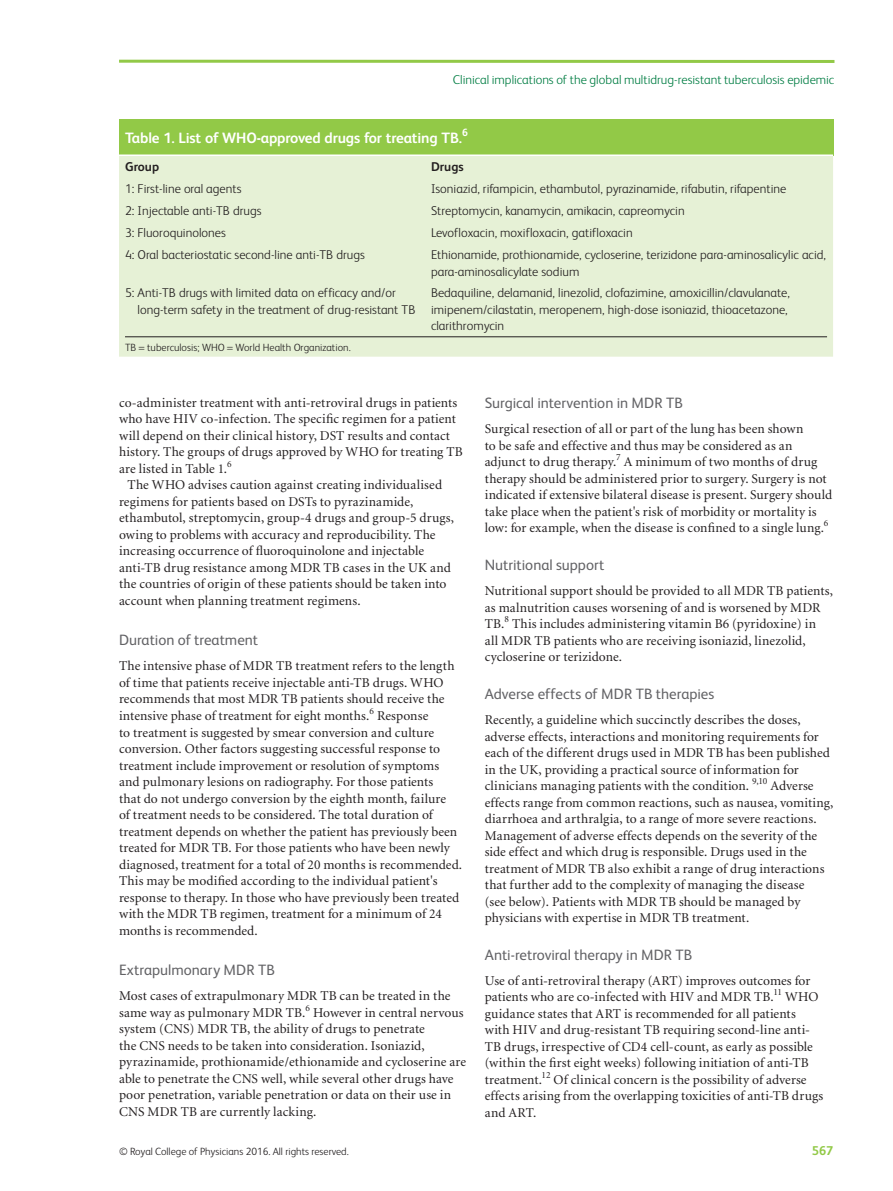
<style>
.page{position:relative;width:893px;height:1191px;background:#fff}
.page>*{position:absolute;margin:0;border:0;box-sizing:border-box;transform-origin:0 0}
.t1{font:15px "FS Albert";color:#636366}
.t2{font:700 15px "FS Albert";letter-spacing:-.01em;color:#fff}
.t3{font:13.5px/16.5px "Minion";letter-spacing:.005em;color:#231f20}
.t4{font:300 12.75px/16.5px "FS Albert";color:#231f20}
.t5{font:300 12.75px "FS Albert";color:#007d43}
.t6{font:700 12.75px "FS Albert";color:#231f20}
.t7{font:700 12.75px "FS Albert";color:#92c947}
.t8{font:300 10.5px "FS Albert";color:#231f20}
.t9{font:700 10.5px "FS Albert";color:#fff}
</style>
<div class="page">
<hr style="left:119px;top:60px;width:715px;height:3px;background:#92c947">
<div style="left:119px;top:119px;width:714px;height:36px;background:#92c947"></div>
<div style="left:119px;top:156px;width:714px;height:201px;background:#e6f1d6"></div>
<hr style="left:119px;top:154px;width:714px;height:2px;background:#fff">
<hr style="left:125px;top:336px;width:702px;height:1px;background:#231f20">
<svg style="left:139px;top:346px;width:6px;height:3px"></svg>
<svg style="left:227px;top:346px;width:6px;height:3px"></svg>
<p class="t5" style="left:453px;top:75px;width:383px">Clinical implications of the global multidrug-resistant tuberculosis epidemic</p>
<p class="t2" style="left:125px;top:132px;width:339px">Table 1. List of WHO-approved drugs for treating TB .</p>
<p class="t9" style="left:462px;top:128px;width:7px">6</p>
<p class="t6" style="left:125px;top:162px;width:36px">Group</p>
<p class="t6" style="left:431px;top:162px;width:34px">Drugs</p>
<p class="t4" style="left:125px;top:182px;width:118px">1: First-line oral agents</p>
<p class="t4" style="left:431px;top:182px;width:357px">Isoniazid, rifampicin, ethambutol, pyrazinamide, rifabutin, rifapentine</p>
<p class="t4" style="left:125px;top:204px;width:138px">2: Injectable anti-TB drugs</p>
<p class="t4" style="left:431px;top:204px;width:255px">Streptomycin, kanamycin, amikacin, capreomycin</p>
<p class="t4" style="left:125px;top:226px;width:102px">3: Fluoroquinolones</p>
<p class="t4" style="left:431px;top:226px;width:203px">Levofloxacin, moxifloxacin, gatifloxacin</p>
<p class="t4" style="left:125px;top:248px;width:241px">4: Oral bacteriostatic second-line anti-TB drugs</p>
<p class="t4" style="left:431px;top:248px;width:396px">Ethionamide, prothionamide, cycloserine, terizidone para-aminosalicylic acid, para-aminosalicylate sodium</p>
<p class="t4" style="left:138px;top:286px;width:279px;text-indent:-13px">5: Anti-TB drugs with limited data on efficacy and/or long-term safety in the treatment of drug-resistant TB</p>
<p class="t4" style="left:431px;top:286px;width:360px">Bedaquiline, delamanid, linezolid, clofazimine, amoxicillin/clavulanate, imipenem/cilastatin, meropenem, high-dose isoniazid, thioacetazone, clarithromycin</p>
<p class="t8" style="left:125px;top:343px;width:227px">TB tuberculosis; WHO World Health Organization.</p>
<p class="t3" style="left:119px;top:395px;width:340px">co-administer treatment with anti-retroviral drugs in patients</p>
<p class="t3" style="left:119px;top:412px;width:338px">who have HIV co-infection. The specific regimen for a patient</p>
<p class="t3" style="left:119px;top:428px;width:333px">will depend on their clinical history, DST results and contact</p>
<p class="t3" style="left:119px;top:445px;width:345px">history. The groups of drugs approved by WHO for treating TB</p>
<p class="t3" style="left:119px;top:461px;width:114px">are listed in Table 1. <sup>6</sup></p>
<p class="t3" style="left:128px;top:478px;width:316px">The WHO advises caution against creating individualised</p>
<p class="t3" style="left:119px;top:494px;width:296px">regimens for patients based on DSTs to pyrazinamide,</p>
<p class="t3" style="left:119px;top:511px;width:336px">ethambutol, streptomycin, group-4 drugs and group-5 drugs,</p>
<p class="t3" style="left:119px;top:527px;width:318px">owing to problems with accuracy and reproducibility. The</p>
<p class="t3" style="left:119px;top:544px;width:307px">increasing occurrence of fluoroquinolone and injectable</p>
<p class="t3" style="left:119px;top:560px;width:333px">anti-TB drug resistance among MDR TB cases in the UK and</p>
<p class="t3" style="left:119px;top:577px;width:329px">the countries of origin of these patients should be taken into</p>
<p class="t3" style="left:119px;top:593px;width:243px">account when planning treatment regimens.</p>
<p class="t1" style="left:119px;top:635px;width:141px">Duration of treatment</p>
<p class="t3" style="left:119px;top:659px;width:345px">The intensive phase of MDR TB treatment refers to the length of time that patients receive injectable anti-TB drugs. WHO recommends that most MDR TB patients should receive the intensive phase of treatment for eight months. <sup>6</sup> Response<br>to treatment is suggested by smear conversion and culture conversion. Other factors suggesting successful response to treatment include improvement or resolution of symptoms and pulmonary lesions on radiography. For those patients<br>that do not undergo conversion by the eighth month, failure<br>of treatment needs to be considered. The total duration of treatment depends on whether the patient has previously been treated for MDR TB. For those patients who have been newly diagnosed, treatment for a total of 20 months is recommended.<br>This may be modified according to the individual patient's response to therapy. In those who have previously been treated with the MDR TB regimen, treatment for a minimum of 24 months is recommended.</p>
<p class="t1" style="left:119px;top:964px;width:157px">Extrapulmonary MDR TB</p>
<p class="t3" style="left:119px;top:988px;width:349px">Most cases of extrapulmonary MDR TB can be treated in the same way as pulmonary MDR TB. <sup>6</sup> However in central nervous system (CNS) MDR TB, the ability of drugs to penetrate<br>the CNS needs to be taken into consideration. Isoniazid, pyrazinamide, prothionamide/ethionamide and cycloserine are able to penetrate the CNS well, while several other drugs have poor penetration, variable penetration or data on their use in CNS MDR TB are currently lacking.</p>
<p class="t1" style="left:485px;top:398px;width:200px">Surgical intervention in MDR TB</p>
<p class="t3" style="left:485px;top:422px;width:349px">Surgical resection of all or part of the lung has been shown<br>to be safe and effective and thus may be considered as an adjunct to drug therapy. <sup>7</sup> A minimum of two months of drug therapy should be administered prior to surgery. Surgery is not indicated if extensive bilateral disease is present. Surgery should take place when the patient's risk of morbidity or mortality is low: for example, when the disease is confined to a single lung. <sup>6</sup></p>
<p class="t1" style="left:485px;top:560px;width:121px">Nutritional support</p>
<p class="t3" style="left:485px;top:584px;width:350px">Nutritional support should be provided to all MDR TB patients, as malnutrition causes worsening of and is worsened by MDR TB. <sup>8</sup> This includes administering vitamin B6 (pyridoxine) in<br>all MDR TB patients who are receiving isoniazid, linezolid, cycloserine or terizidone.</p>
<p class="t1" style="left:485px;top:688px;width:231px">Adverse effects of MDR TB therapies</p>
<p class="t3" style="left:485px;top:712px;width:350px">Recently, a guideline which succinctly describes the doses, adverse effects, interactions and monitoring requirements for each of the different drugs used in MDR TB has been published in the UK, providing a practical source of information for clinicians managing patients with the condition. <sup>9,10</sup> Adverse effects range from common reactions, such as nausea, vomiting, diarrhoea and arthralgia, to a range of more severe reactions.<br>Management of adverse effects depends on the severity of the side effect and which drug is responsible. Drugs used in the treatment of MDR TB also exhibit a range of drug interactions that further add to the complexity of managing the disease<br>(see below). Patients with MDR TB should be managed by physicians with expertise in MDR TB treatment.</p>
<p class="t1" style="left:485px;top:949px;width:209px">Anti-retroviral therapy in MDR TB</p>
<p class="t3" style="left:485px;top:973px;width:340px">Use of anti-retroviral therapy (ART) improves outcomes for patients who are co-infected with HIV and MDR TB. <sup>11</sup> WHO guidance states that ART is recommended for all patients with HIV and drug-resistant TB requiring second-line anti-TB drugs, irrespective of CD4 cell-count, as early as possible (within the first eight weeks) following initiation of anti-TB treatment. <sup>12</sup> Of clinical concern is the possibility of adverse effects arising from the overlapping toxicities of anti-TB drugs and ART.</p>
<p class="t8" style="left:119px;top:1147px;width:231px">© Royal College of Physicians 2016. All rights reserved.</p>
<p class="t7" style="left:812px;top:1145px;width:23px">567</p>
</div>
